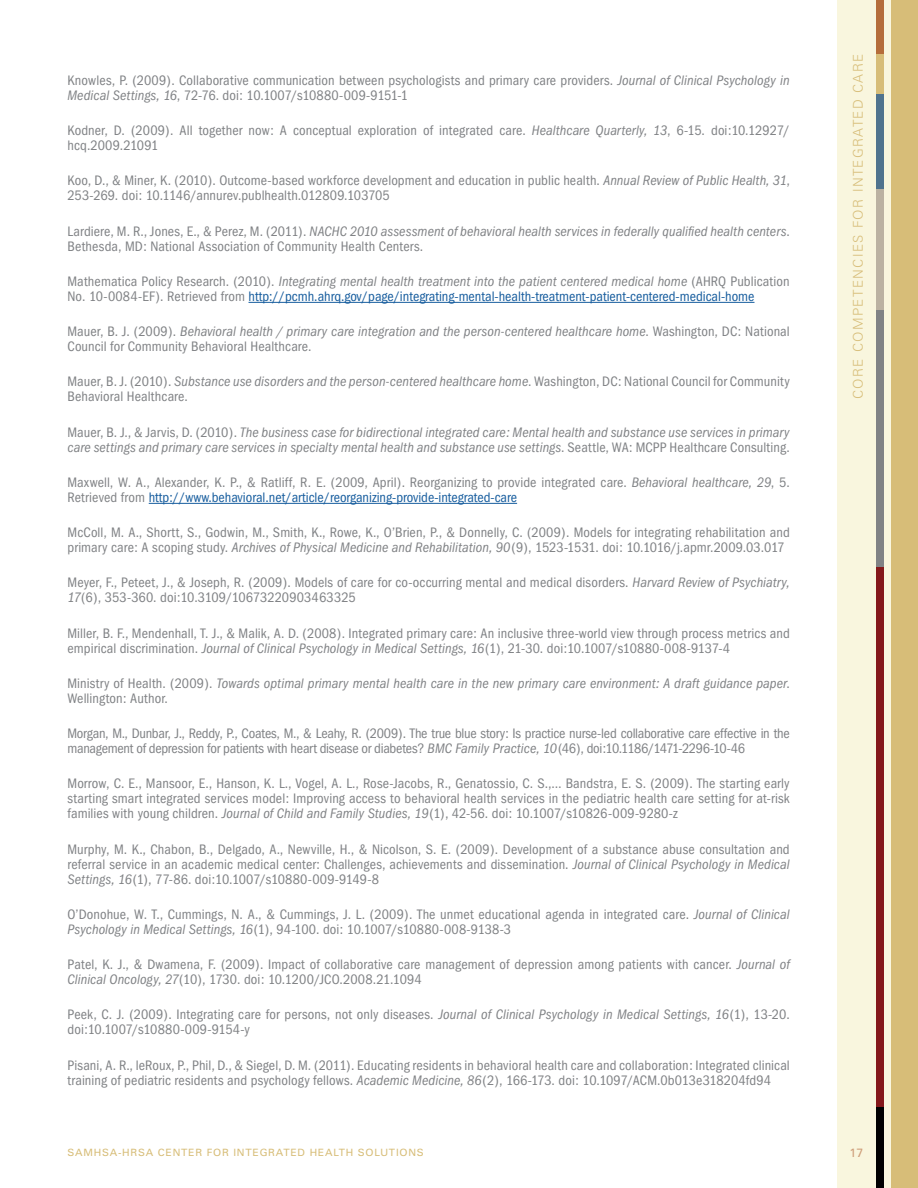
<style>
.page{position:relative;width:918px;height:1188px;background:#fff}
.page>*{position:absolute;margin:0;border:0;box-sizing:border-box;transform-origin:0 0}
.t1{font:condensed 14.25px/15px "Franklin Gothic";letter-spacing:.005em;color:#808285}
.t2{font:italic condensed 14.25px/15px "Franklin Gothic";letter-spacing:.005em;color:#808285}
.t3{font:condensed 14.25px/15px "Franklin Gothic";letter-spacing:-.015em;color:#808285}
.t4{font:condensed 14.25px/15px "Franklin Gothic";color:#175d9e}
.t5{font:300 13.5px "Zurich BT";letter-spacing:.1em;color:#d7bd78}
.t6{font:12px "Zurich BT";color:#ce9d78}
.t7{font:10.05px "Zurich BT";letter-spacing:.075em;color:#d7bd78;scale:1.04 1}
.s1{font-style:italic}
.s2{color:#808285}
.s3{font-style:italic;color:#808285}
.s4{font-style:normal}
.s5{color:#175d9e}
</style>
<div class="page">
<div style="left:837px;top:0;width:81px;height:1188px;background:#f9f6de"></div>
<div style="left:891px;top:0;width:27px;height:1188px;background:#d7bd78"></div>
<div style="left:877px;top:567px;width:7px;height:540px;background:#84181a"></div>
<div style="left:877px;top:1107px;width:7px;height:81px;background:#000"></div>
<div style="left:877px;top:0;width:7px;height:54px;background:#b56d3a"></div>
<div style="left:877px;top:54px;width:7px;height:40px;background:#d7bd78"></div>
<div style="left:877px;top:94px;width:7px;height:95px;background:#50738e"></div>
<div style="left:877px;top:189px;width:7px;height:121px;background:#bbb2a2"></div>
<div style="left:877px;top:310px;width:7px;height:257px;background:#808285"></div>
<hr style="left:249px;top:302px;width:506px;height:1px;background:#175d9e">
<hr style="left:149px;top:503px;width:368px;height:1px;background:#175d9e">
<p class="t1" style="left:68px;top:73px;width:724px">Knowles, P. (2009). Collaborative communication between psychologists and primary care providers. <span class="s1">Journal of Clinical Psychology in<br>Medical Settings, 16</span>, 72-76. doi: 10.1007/s10880-009-9151-1</p>
<p class="t1" style="left:68px;top:123px;width:724px">Kodner, D. (2009). All together now: A conceptual exploration of integrated care. <span class="s1">Healthcare Quarterly, 13</span>, 6-15. doi:10.12927/ hcq.2009.21091</p>
<p class="t1" style="left:68px;top:173px;width:724px">Koo, D., &amp; Miner, K. (2010). Outcome-based workforce development and education in public health. <span class="s1">Annual Review of Public Health, 31</span>,<br>253-269. doi: 10.1146/annurev.publhealth.012809.103705</p>
<p class="t1" style="left:67px;top:224px;width:724px">Lardiere, M. R., Jones, E., &amp; Perez, M. (2011). <span class="s1">NACHC 2010 assessment of behavioral health services in federally qualified health centers</span>.<br>Bethesda, MD: National Association of Community Health Centers.</p>
<p class="t4" style="left:67px;top:274px;width:724px"><span class="s2">Mathematica Policy Research. (2010).</span> <span class="s3">Integrating mental health treatment into the patient centered medical home</span> <span class="s2">(AHRQ Publication<br>No. 10-0084-EF). Retrieved from</span> http://pcmh.ahrq.gov/page/integrating-mental-health-treatment-patient-centered-medical-home</p>
<p class="t1" style="left:67px;top:324px;width:724px">Mauer, B. J. (2009). <span class="s1">Behavioral health / primary care integration and the person-centered healthcare home</span>. Washington, DC: National<br>Council for Community Behavioral Healthcare.</p>
<p class="t1" style="left:67px;top:374px;width:724px">Mauer, B. J. (2010). <span class="s1">Substance use disorders and the person-centered healthcare home</span>. Washington, DC: National Council for Community<br>Behavioral Healthcare.</p>
<p class="t2" style="left:67px;top:425px;width:724px"><span class="s4">Mauer, B. J., &amp; Jarvis, D. (2010).</span> The business case for bidirectional integrated care: Mental health and substance use services in primary care settings and primary care services in specialty mental health and substance use settings<span class="s4">. Seattle, WA: MCPP Healthcare Consulting.</span></p>
<p class="t1" style="left:67px;top:475px;width:724px">Maxwell, W. A., Alexander, K. P., &amp; Ratliff, R. E. (2009, April). Reorganizing to provide integrated care. <span class="s1">Behavioral healthcare, 29</span>, 5.<br>Retrieved from <span class="s5">http://www.behavioral.net/article/reorganizing-provide-integrated-care</span></p>
<p class="t1" style="left:67px;top:525px;width:724px">McColl, M. A., Shortt, S., Godwin, M., Smith, K., Rowe, K., O’Brien, P., &amp; Donnelly, C. (2009). Models for integrating rehabilitation and primary care: A scoping study. <span class="s1">Archives of Physical Medicine and Rehabilitation, 90</span>(9), 1523-1531. doi: 10.1016/j.apmr.2009.03.017</p>
<p class="t1" style="left:67px;top:575px;width:724px">Meyer, F., Peteet, J., &amp; Joseph, R. (2009). Models of care for co-occurring mental and medical disorders. <span class="s1">Harvard Review of Psychiatry,<br>17</span>(6), 353-360. doi:10.3109/10673220903463325</p>
<p class="t1" style="left:67px;top:626px;width:724px">Miller, B. F., Mendenhall, T. J., &amp; Malik, A. D. (2008). Integrated primary care: An inclusive three-world view through process metrics and empirical discrimination. <span class="s1">Journal of Clinical Psychology in Medical Settings, 16</span>(1), 21-30. doi:10.1007/s10880-008-9137-4</p>
<p class="t2" style="left:67px;top:676px;width:724px"><span class="s4">Ministry of Health. (2009).</span> Towards optimal primary mental health care in the new primary care environment: A draft guidance paper<span class="s4">.<br>Wellington: Author.</span></p>
<p class="t3" style="left:68px;top:726px;width:724px">Morgan, M., Dunbar, J., Reddy, P., Coates, M., &amp; Leahy, R. (2009). The true blue story: Is practice nurse-led collaborative care effective in the management of depression for patients with heart disease or diabetes? <span class="s1">BMC Family Practice, 10</span>(46), doi:10.1186/1471-2296-10-46</p>
<p class="t1" style="left:68px;top:776px;width:724px;text-align:justify">Morrow, C. E., Mansoor, E., Hanson, K. L., Vogel, A. L., Rose-Jacobs, R., Genatossio, C. S.,… Bandstra, E. S. (2009). The starting early starting smart integrated services model: Improving access to behavioral health services in the pediatric health care setting for at-risk families with young children. <span class="s1">Journal of Child and Family Studies, 19</span>(1), 42-56. doi: 10.1007/s10826-009-9280-z</p>
<p class="t1" style="left:68px;top:842px;width:724px;text-align:justify">Murphy, M. K., Chabon, B., Delgado, A., Newville, H., &amp; Nicolson, S. E. (2009). Development of a substance abuse consultation and referral service in an academic medical center: Challenges, achievements and dissemination. <span class="s1">Journal of Clinical Psychology in Medical Settings, 16</span>(1), 77-86. doi:10.1007/s10880-009-9149-8</p>
<p class="t1" style="left:68px;top:907px;width:724px">O’Donohue, W. T., Cummings, N. A., &amp; Cummings, J. L. (2009). The unmet educational agenda in integrated care. <span class="s1">Journal of Clinical<br>Psychology in Medical Settings, 16</span>(1), 94-100. doi: 10.1007/s10880-008-9138-3</p>
<p class="t1" style="left:68px;top:957px;width:724px">Patel, K. J., &amp; Dwamena, F. (2009). Impact of collaborative care management of depression among patients with cancer. <span class="s1">Journal of<br>Clinical Oncology, 27</span>(10), 1730. doi: 10.1200/JCO.2008.21.1094</p>
<p class="t1" style="left:68px;top:1007px;width:724px">Peek, C. J. (2009). Integrating care for persons, not only diseases. <span class="s1">Journal of Clinical Psychology in Medical Settings, 16</span>(1), 13-20. doi:10.1007/s10880-009-9154-y</p>
<p class="t1" style="left:68px;top:1058px;width:724px">Pisani, A. R., leRoux, P., Phil, D., &amp; Siegel, D. M. (2011). Educating residents in behavioral health care and collaboration: Integrated clinical training of pediatric residents and psychology fellows. <span class="s1">Academic Medicine, 86</span>(2), 166-173. doi: 10.1097/ACM.0b013e318204fd94</p>
<p class="t5" style="left:850px;top:399px;width:347px;rotate:-90deg">CORE COMPETENCIES FOR INTEGRATED CARE</p>
<p class="t7" style="left:68px;top:1146px;width:344px">SAMHSA-HRSA CENTER FOR INTEGRATED HEALTH SOLUTIONS</p>
<p class="t6" style="left:850px;top:1145px;width:15px">17</p>
</div>
